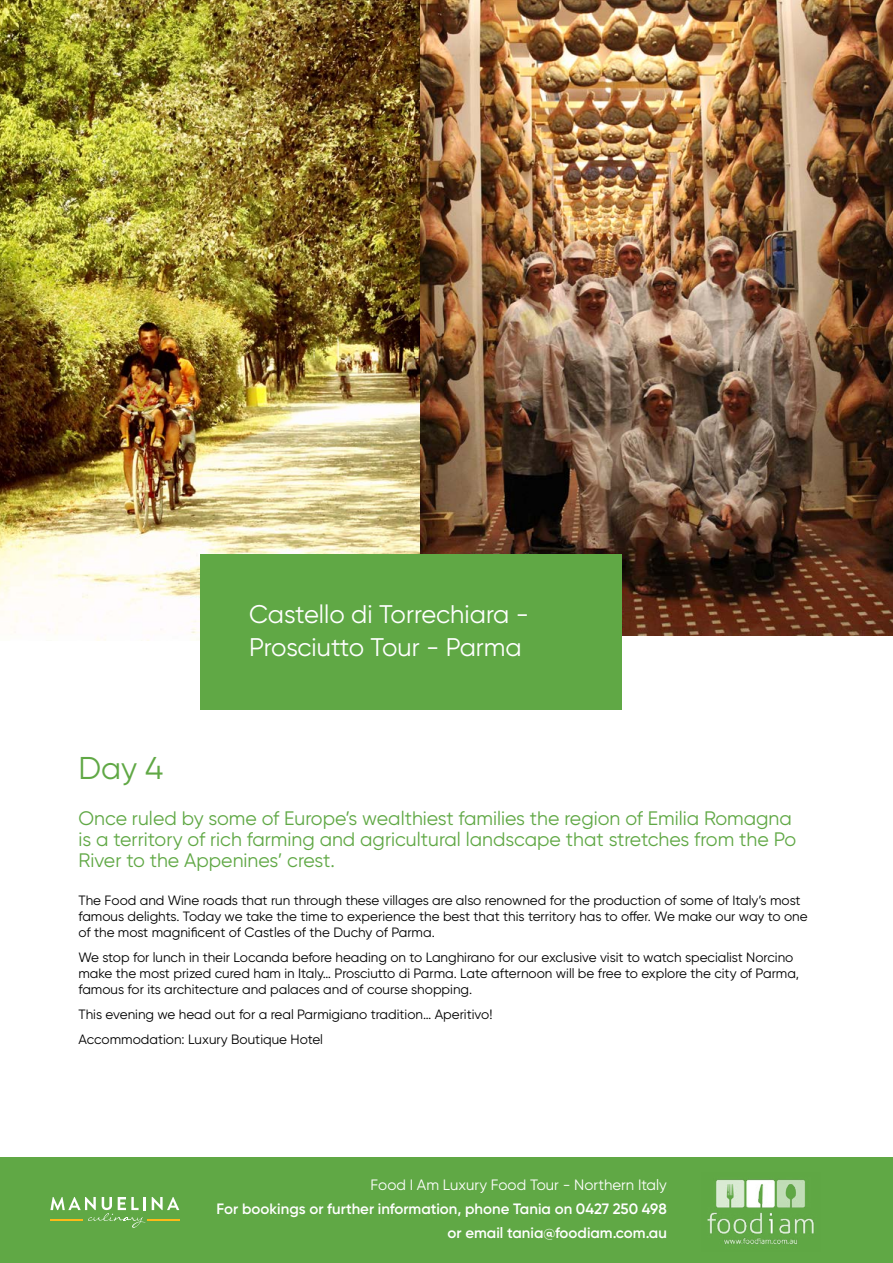
<style>
.page{position:relative;width:893px;height:1263px;background:#fff}
.page>*{position:absolute;margin:0;border:0;box-sizing:border-box;transform-origin:0 0}
.t1{font:31.5px "Gilroy";color:#60a845}
.t2{font:25.5px/33px "Gilroy";color:#fff}
.t3{font:19.5px/21px "Gilroy";color:#60a845}
.t4{font:600 15px/24px "Gilroy";color:#fff;text-align:right}
.t5{font:15px "Gilroy";color:#fff}
.t6{font:13.5px/16.2px "Gilroy";color:#000}
</style>
<div class="page">
<div style="left:0;top:1157px;width:893px;height:106px;background:#60a845"></div>
<img style="left:707px;top:1179px;width:107px;height:65px">
<hr style="left:148px;top:1219px;width:32px;height:1px;background:#feba17">
<svg style="left:50px;top:1197px;width:96px;height:31px"></svg>
<svg style="left:152px;top:1197px;width:27px;height:13px"></svg>
<img style="left:0;top:0;width:421px;height:640px">
<img style="left:421px;top:0;width:472px;height:636px">
<div style="left:200px;top:553px;width:422px;height:156px;background:#60a845"></div>
<h1 class="t1" style="left:78px;top:748px;width:86px">Day 4</h1>
<h2 class="t2" style="left:249px;top:598px;width:281px">Castello di Torrechiara -<br>Prosciutto Tour - Parma</h2>
<h3 class="t3" style="left:78px;top:808px;width:719px">Once ruled by some of Europe’s wealthiest families the region of Emilia Romagna is a territory of rich farming and agricultural landscape that stretches from the Po<br>River to the Appenines’ crest.</h3>
<p class="t6" style="left:78px;top:892px;width:731px">The Food and Wine roads that run through these villages are also renowned for the production of some of Italy’s most famous delights. Today we take the time to experience the best that this territory has to offer. We make our way to one of the most magnificent of Castles of the Duchy of Parma.</p>
<p class="t6" style="left:78px;top:949px;width:722px">We stop for lunch in their Locanda before heading on to Langhirano for our exclusive visit to watch specialist Norcino make the most prized cured ham in Italy… Prosciutto di Parma. Late afternoon will be free to explore the city of Parma, famous for its architecture and palaces and of course shopping.</p>
<p class="t6" style="left:78px;top:1002px;width:415px;line-height:24.8px">This evening we head out for a real Parmigiano tradition… Aperitivo!<br>Accommodation: Luxury Boutique Hotel</p>
<p class="t5" style="left:371px;top:1175px;width:298px">Food I Am Luxury Food Tour - Northern Italy</p>
<p class="t4" style="left:217px;top:1196px;width:452px">For bookings or further information, phone Tania on 0427 250 498 or email tania@foodiam.com.au</p>
</div>
